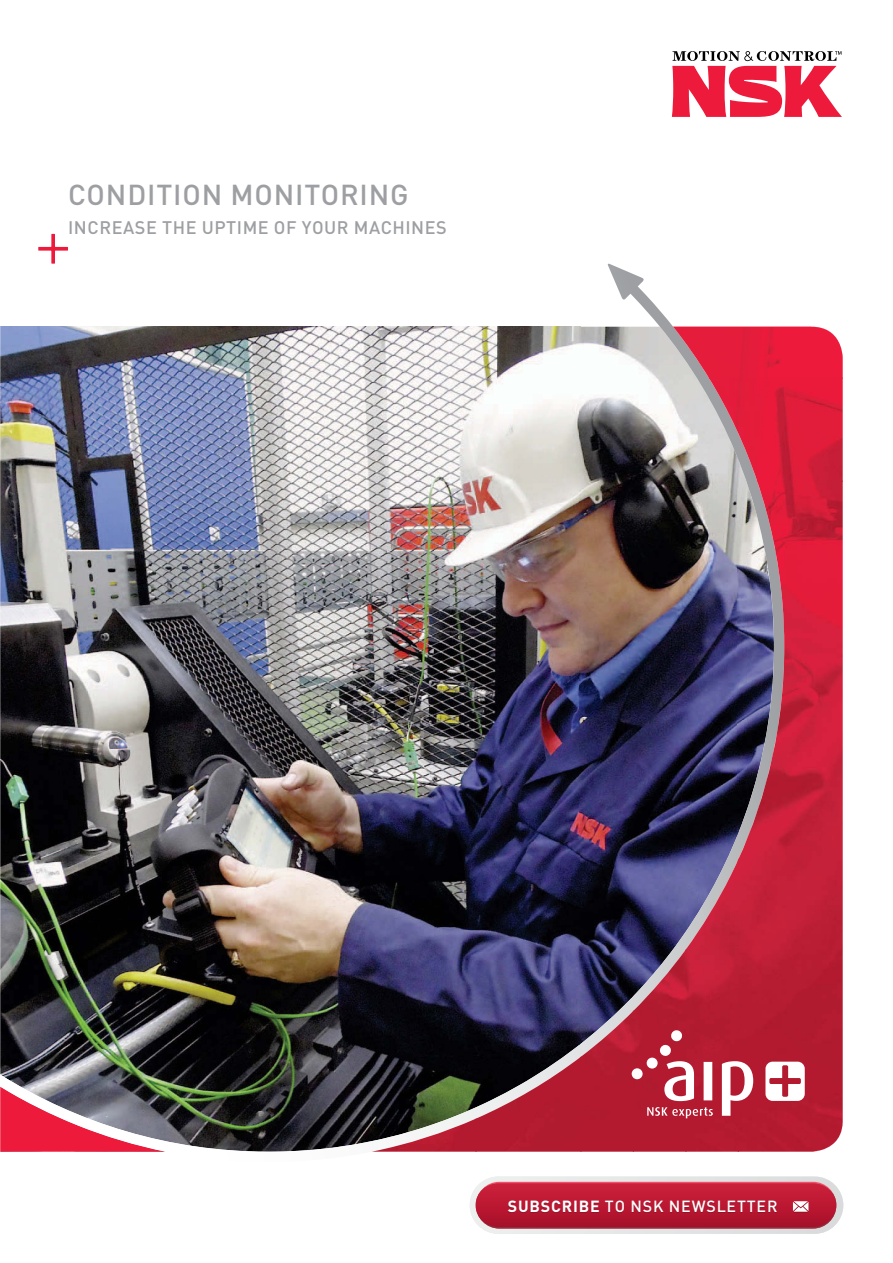
<style>
.page{position:relative;width:893px;height:1263px;background:#fff}
.page>*{position:absolute;margin:0;border:0;box-sizing:border-box;transform-origin:0 0}
.t1{font:500 28.5px "DIN Pro";letter-spacing:.03em;color:#9d9fa2}
.t2{font:500 18px "DIN Pro";letter-spacing:.03em;color:#9d9fa2}
.t3{font:500 16.05px "DIN Pro";letter-spacing:.05em;color:#fff}
.s1{font-weight:700}
</style>
<div class="page">
<svg style="left:672px;top:51px;width:170px;height:66px"></svg>
<svg style="left:38px;top:234px;width:30px;height:30px"></svg>
<svg style="left:608px;top:264px;width:166px;height:63px"></svg>
<img style="left:0;top:327px;width:843px;height:825px">
<svg style="left:470px;top:1176px;width:373px;height:58px;background:#e1cfd3"></svg>
<svg style="left:476px;top:1183px;width:360px;height:45px;background:#bb1f38"></svg>
<h1 class="t1" style="left:68px;top:172px;width:342px">CONDITION MONITORING</h1>
<p class="t2" style="left:68px;top:213px;width:380px">INCREASE THE UPTIME OF YOUR MACHINES</p>
<p class="t3" style="left:508px;top:1193px;width:271px"><span class="s1">SUBSCRIBE</span> TO NSK NEWSLETTER</p>
</div>
